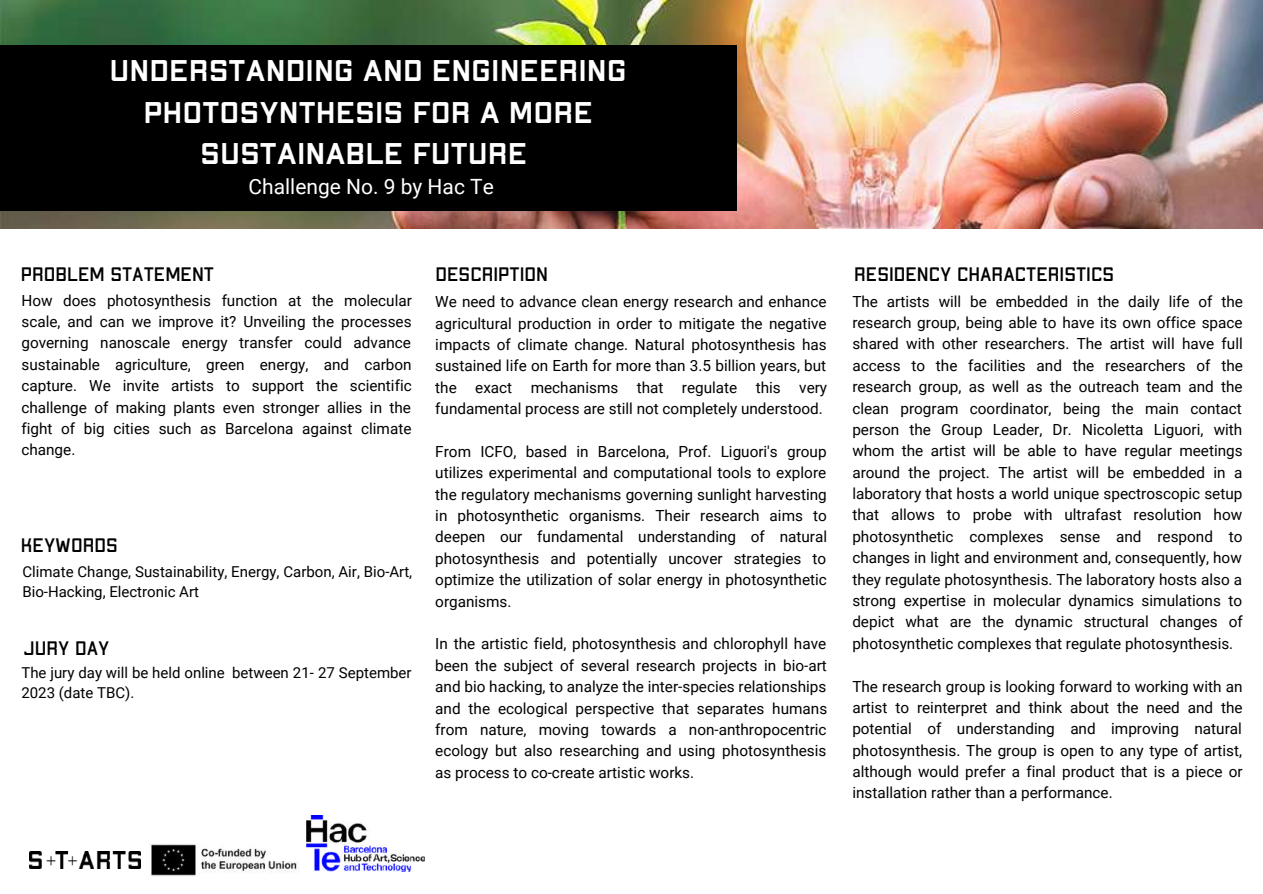
<style>
.page{position:relative;width:1263px;height:894px;background:#fff}
.page>*{position:absolute;margin:0;border:0;box-sizing:border-box;transform-origin:0 0}
.t1{font:700 expanded 29.85px/41.5px "Apex Mk 2";color:#fff;text-align:center}
.t2{font:21px "Roboto";color:#fff}
.t3{font:19.5px "Apex Mk 2";color:#000}
.t4{font:15.3px/21.3px "Roboto";color:#000;text-align:justify}
.t5{font:15px/20.2px "Roboto";color:#000}
</style>
<div class="page">
<img style="left:0;top:0;width:1263px;height:228px">
<div style="left:0;top:45px;width:736px;height:166px;background:#000"></div>
<img style="left:29px;top:851px;width:112px;height:17px">
<img style="left:150px;top:844px;width:149px;height:31px">
<img style="left:307px;top:815px;width:117px;height:56px">
<h1 class="t1" style="left:109px;top:51px;width:519px">UNDERSTANDING AND ENGINEERING<br>PHOTOSYNTHESIS FOR A MORE<br>SUSTAINABLE FUTURE</h1>
<h2 class="t2" style="left:249px;top:175px;width:247px">Challenge No. 9 by Hac Te</h2>
<p class="t3" style="left:21px;top:265px;width:195px">PROBLEM STATEMENT</p>
<p class="t4" style="left:21px;top:289px;width:392px">How does photosynthesis function at the molecular scale, and can we improve it? Unveiling the processes governing nanoscale energy transfer could advance sustainable agriculture, green energy, and carbon capture. We invite artists to support the scientific challenge of making plants even stronger allies in the fight of big cities such as Barcelona against climate change.</p>
<p class="t3" style="left:21px;top:536px;width:99px">KEYWORDS</p>
<p class="t5" style="left:22px;top:561px;width:391px">Climate Change, Sustainability, Energy, Carbon, Air, Bio-Art,<br>Bio-Hacking, Electronic Art</p>
<p class="t3" style="left:24px;top:638px;width:87px">JURY DAY</p>
<p class="t5" style="left:21px;top:662px;width:392px">The jury day will be held online between 21- 27 September<br>2023 (date TBC).</p>
<p class="t3" style="left:435px;top:265px;width:114px">DESCRIPTION</p>
<p class="t3" style="left:854px;top:265px;width:261px">RESIDENCY CHARACTERISTICS</p>
<p class="t4" style="left:852px;top:290px;width:392px">The artists will be embedded in the daily life of the research group, being able to have its own office space shared with other researchers. The artist will have full access to the facilities and the researchers of the research group, as well as the outreach team and the clean program coordinator, being the main contact person the Group Leader, Dr. Nicoletta Liguori, with whom the artist will be able to have regular meetings around the project. The artist will be embedded in a laboratory that hosts a world unique spectroscopic setup that allows to probe with ultrafast resolution how photosynthetic complexes sense and respond to changes in light and environment and, consequently, how they regulate photosynthesis. The laboratory hosts also a strong expertise in molecular dynamics simulations to depict what are the dynamic structural changes of photosynthetic complexes that regulate photosynthesis.</p>
<p class="t4" style="left:852px;top:675px;width:392px">The research group is looking forward to working with an artist to reinterpret and think about the need and the potential of understanding and improving natural photosynthesis. The group is open to any type of artist, although would prefer a final product that is a piece or installation rather than a performance.</p>
<p class="t4" style="left:435px;top:291px;width:393px">We need to advance clean energy research and enhance agricultural production in order to mitigate the negative impacts of climate change. Natural photosynthesis has sustained life on Earth for more than 3.5 billion years, but the exact mechanisms that regulate this very fundamental process are still not completely understood.</p>
<p class="t4" style="left:435px;top:441px;width:393px">From ICFO, based in Barcelona, Prof. Liguori's group utilizes experimental and computational tools to explore the regulatory mechanisms governing sunlight harvesting in photosynthetic organisms. Their research aims to deepen our fundamental understanding of natural photosynthesis and potentially uncover strategies to optimize the utilization of solar energy in photosynthetic organisms.</p>
<p class="t4" style="left:435px;top:633px;width:393px">In the artistic field, photosynthesis and chlorophyll have been the subject of several research projects in bio-art and bio hacking, to analyze the inter-species relationships and the ecological perspective that separates humans from nature, moving towards a non-anthropocentric ecology but also researching and using photosynthesis as process to co-create artistic works.</p>
</div>
